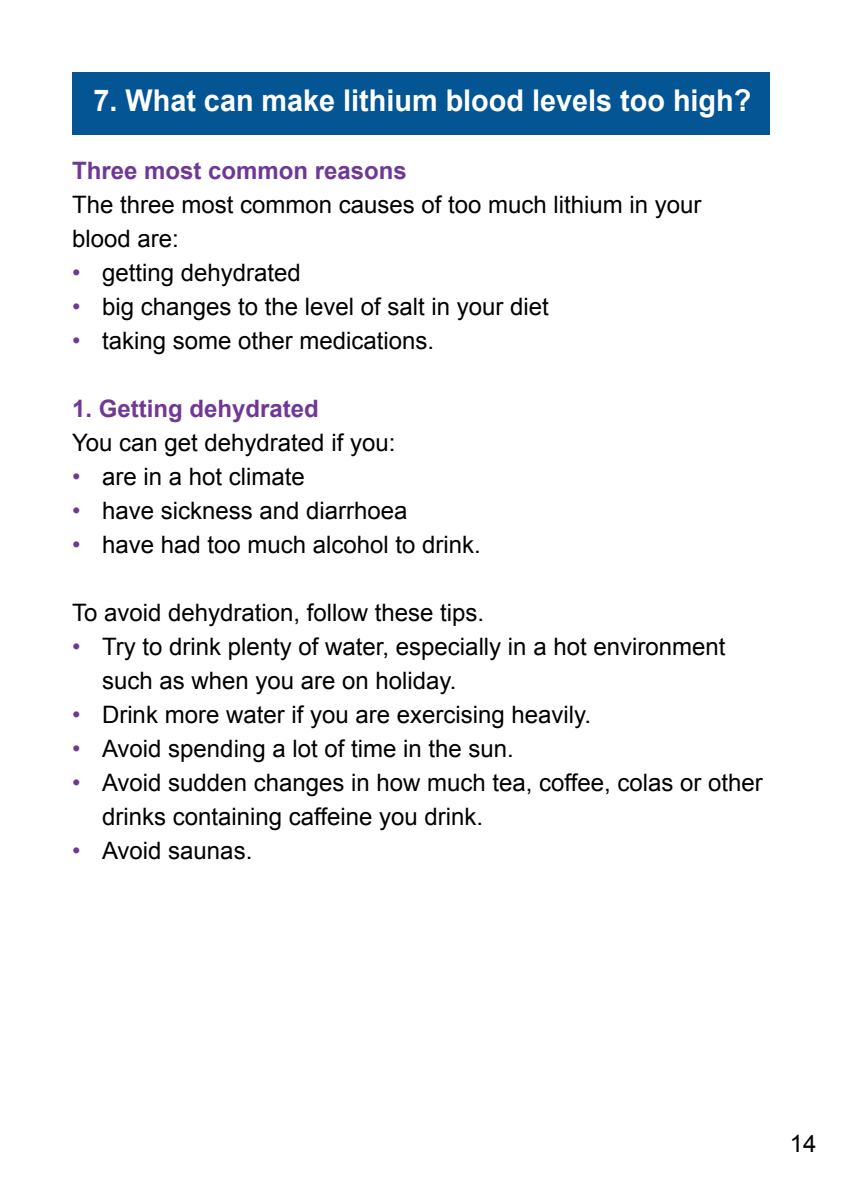
<style>
.page{position:relative;width:842px;height:1191px;background:#fff}
.page>*{position:absolute;margin:0;border:0;box-sizing:border-box;transform-origin:0 0}
.t1{font:700 30px "Arial";color:#fff;scale:.96 1}
.t2{font:24px/34px "Arial";color:#000001}
.t3{font:700 24px "Arial";color:#6f3896}
.s1{color:#6f3896}
</style>
<div class="page">
<div style="left:72px;top:72px;width:698px;height:62px;background:#035594"></div>
<p class="t1" style="left:94px;top:81px;width:687px">7. What can make lithium blood levels too high?</p>
<p class="t3" style="left:72px;top:155px;width:336px">Three most common reasons</p>
<p class="t2" style="left:72px;top:188px;width:631px">The three most common causes of too much lithium in your blood are:</p>
<p class="t2" style="left:72px;top:256px;width:230px"><span class="s1">•</span> getting dehydrated</p>
<p class="t2" style="left:72px;top:290px;width:478px"><span class="s1">•</span> big changes to the level of salt in your diet</p>
<p class="t2" style="left:72px;top:324px;width:364px"><span class="s1">•</span> taking some other medications.</p>
<p class="t3" style="left:72px;top:393px;width:248px">1. Getting dehydrated</p>
<p class="t2" style="left:72px;top:426px;width:325px">You can get dehydrated if you:</p>
<p class="t2" style="left:72px;top:460px;width:234px"><span class="s1">•</span> are in a hot climate</p>
<p class="t2" style="left:72px;top:494px;width:337px"><span class="s1">•</span> have sickness and diarrhoea</p>
<p class="t2" style="left:72px;top:528px;width:410px"><span class="s1">•</span> have had too much alcohol to drink.</p>
<p class="t2" style="left:72px;top:596px;width:414px">To avoid dehydration, follow these tips.</p>
<p class="t2" style="left:102px;top:630px;width:625px;text-indent:-30px"><span class="s1">•</span> Try to drink plenty of water, especially in a hot environment such as when you are on holiday.</p>
<p class="t2" style="left:72px;top:698px;width:521px"><span class="s1">•</span> Drink more water if you are exercising heavily.</p>
<p class="t2" style="left:72px;top:732px;width:443px"><span class="s1">•</span> Avoid spending a lot of time in the sun.</p>
<p class="t2" style="left:102px;top:766px;width:662px;text-indent:-30px"><span class="s1">•</span> Avoid sudden changes in how much tea, coffee, colas or other drinks containing caffeine you drink.</p>
<p class="t2" style="left:72px;top:834px;width:182px"><span class="s1">•</span> Avoid saunas.</p>
<p class="t2" style="left:790px;top:1127px;width:28px">14</p>
</div>
